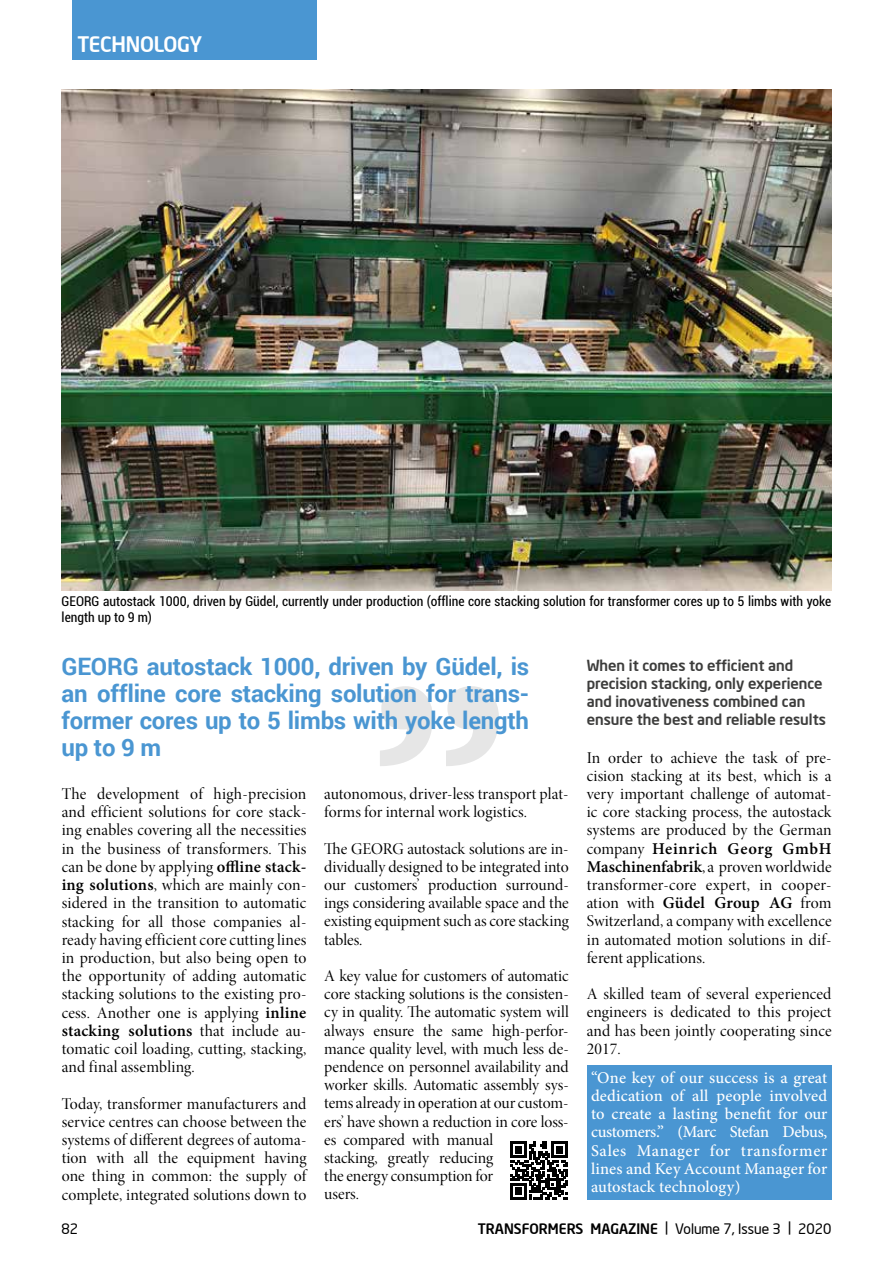
<style>
.page{position:relative;width:893px;height:1263px;background:#fff}
.page>*{position:absolute;margin:0;border:0;box-sizing:border-box;transform-origin:0 0}
.t1{font:700 24px/27px "Roboto";letter-spacing:-.01em;color:#4a96d2;text-align:justify}
.t2{font:500 21px "Neo Sans Intel";letter-spacing:-.01em;color:#fff}
.t3{font:16.5px/18.1px "Minion Pro Disp";color:#000;text-align:justify}
.t4{font:500 16.5px/18.1px "Minion Pro";letter-spacing:.005em;color:#fff;text-align:justify}
.t5{font:600 16.5px "Minion Pro";letter-spacing:.025em;color:#000}
.t6{font:500 15px/18px "Neo Sans Intel";color:#3c3c3b}
.t7{font:500 14.25px "Neo Sans Intel";color:#000}
.t8{font:14.25px "Neo Sans Intel";color:#000}
.t9{font:condensed 13.5px/16.5px "Roboto";color:#000}
.s1{font-family:"Minion Pro";font-weight:600}
.s2{font-family:"Minion Pro Disp";font-weight:400}
.s3{font-weight:400}
</style>
<div class="page">
<div style="left:587px;top:1065px;width:244px;height:134px;background:#4a96d2"></div>
<svg style="left:380px;top:686px;width:119px;height:80px"></svg>
<img style="left:62px;top:89px;width:769px;height:502px">
<div style="left:506px;top:1138px;width:63px;height:63px;background:linear-gradient(to right,#fff,#fff)"></div>
<svg style="left:510px;top:1142px;width:58px;height:57px"></svg>
<div style="left:72px;top:0;width:245px;height:60px;background:#4a96d2"></div>
<p class="t2" style="left:77px;top:31px;width:126px">TECHNOLOGY</p>
<p class="t9" style="left:62px;top:592px;width:771px">GEORG autostack 1000, driven by Güdel, currently under production (offline core stacking solution for transformer cores up to 5 limbs with yoke length up to 9 m)</p>
<h1 class="t1" style="left:62px;top:652px;width:469px">GEORG autostack 1000, driven by Güdel, is an offline core stacking solution for trans&shy;former cores up to 5 limbs with yoke length up to 9 m</h1>
<p class="t3" style="left:324px;top:785px;width:246px">autonomous, driver-less transport plat&shy;forms for internal work logistics.</p>
<p class="t3" style="left:324px;top:839px;width:246px">The GEORG autostack solutions are in&shy;dividually designed to be integrated into our customers’ production surround&shy;ings considering available space and the existing equipment such as core stacking tables.</p>
<p class="t3" style="left:324px;top:967px;width:246px;text-align:left">A key value for customers of automatic core stacking solutions is the consisten&shy;cy in quality. The automatic system will always ensure the same high-perfor&shy;mance quality level, with much less de&shy;pendence on personnel availability and worker skills. Automatic assembly sys&shy;tems already in operation at our custom&shy;ers’ have shown a reduction in core loss&shy;es compared with manual<br>stacking, greatly reducing<br>the energy consumption for<br>users.</p>
<p class="t3" style="left:62px;top:785px;width:246px">The development of high-precision and efficient solutions for core stack&shy;ing enables covering all the necessities in the business of transformers. This can be done by applying <span class="s1">offline stack&shy;ing solutions</span>, which are mainly con&shy;sidered in the transition to automatic stacking for all those companies al&shy;ready having efficient core cutting lines in production, but also being open to the opportunity of adding automatic stacking solutions to the existing pro&shy;cess. Another one is applying <span class="s1">inline</span></p>
<p class="t5" style="left:62px;top:1019px;width:246px">stacking solutions <span class="s2">that include au-</span></p>
<p class="t3" style="left:62px;top:1040px;width:246px">tomatic coil loading, cutting, stacking, and final assembling.</p>
<p class="t3" style="left:62px;top:1094px;width:246px">Today, transformer manufacturers and service centres can choose between the systems of different degrees of automa&shy;tion with all the equipment having one thing in common: the supply of complete, integrated solutions down to</p>
<p class="t6" style="left:587px;top:656px;width:241px">When it comes to efficient and precision stacking, only experience and inovativeness combined can ensure the best and reliable results</p>
<p class="t3" style="left:587px;top:748px;width:246px">In order to achieve the task of pre&shy;cision stacking at its best, which is a very important challenge of automat&shy;ic core stacking process, the autostack systems are produced by the German</p>
<p class="t5" style="left:587px;top:837px;width:246px"><span class="s2">company</span> Heinrich Georg GmbH</p>
<p class="t3" style="left:587px;top:858px;width:246px"><span class="s1">Maschinenfabrik</span>, a proven worldwide transformer-core expert, in cooper&shy;ation with <span class="s1">Güdel Group AG</span> from Switzerland, a company with excellence in automated motion solutions in dif&shy;ferent applications.</p>
<p class="t3" style="left:587px;top:985px;width:246px">A skilled team of several experienced engineers is dedicated to this project and has been jointly cooperating since 2017.</p>
<p class="t4" style="left:591px;top:1068px;width:238px">“One key of our success is a great dedication of all people involved to create a lasting benefit for our customers.” (Marc Stefan Debus, Sales Manager for transformer lines and Key Account Manager for autostack technology)</p>
<p class="t8" style="left:61px;top:1220px;width:18px">82</p>
<p class="t7" style="left:478px;top:1220px;width:355px">TRANSFORMERS MAGAZINE <span class="s3">| Volume 7, Issue 3 | 2020</span></p>
</div>
